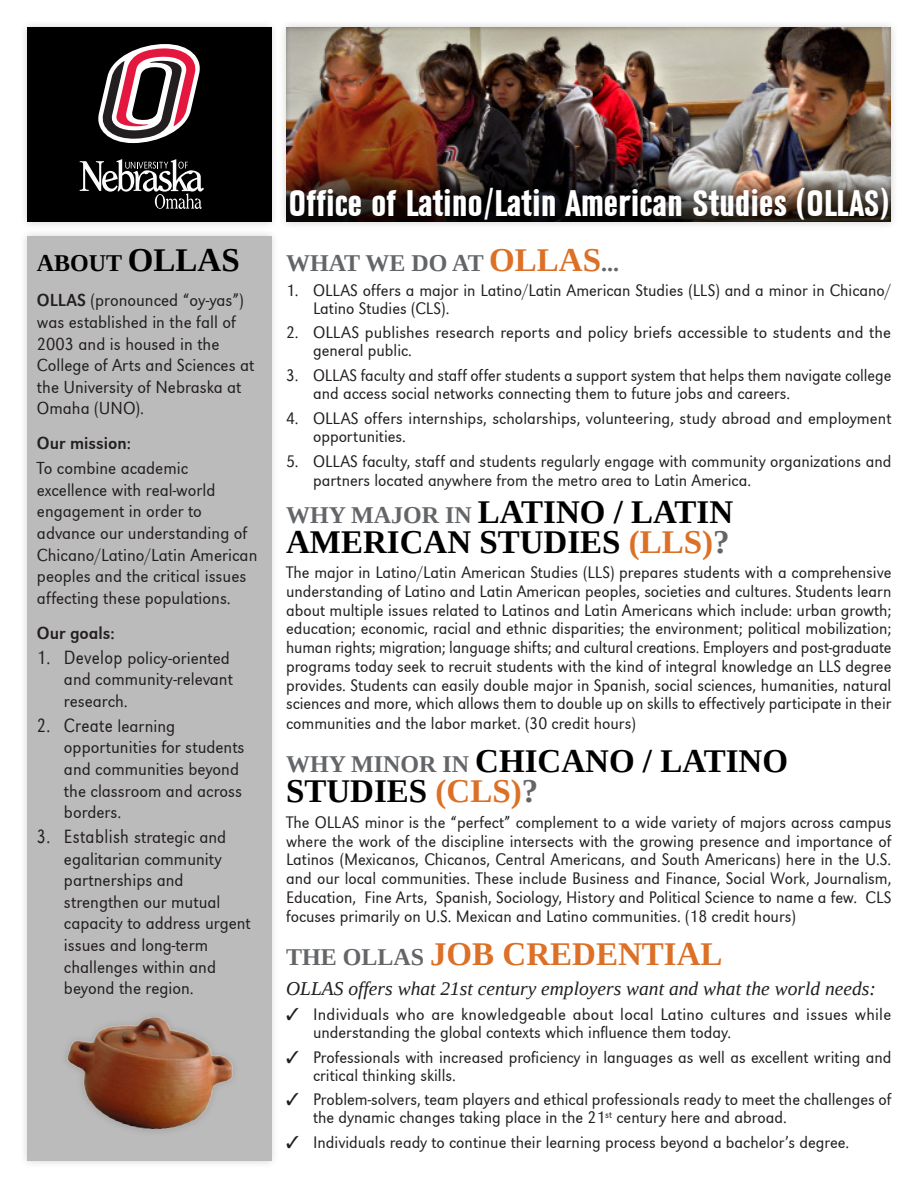
<style>
.page{position:relative;width:918px;height:1188px;background:#fff}
.page>*{position:absolute;margin:0;border:0;box-sizing:border-box;transform-origin:0 0}
.t1{font:700 38.4px "URW Grotesk Con";color:#fff;scale:1.05 1}
.t2{font:700 33px/30px "Liberation Serif";color:#000001}
.t3{font:700 33px "Liberation Serif";color:#dc7026}
.t4{font:700 24px "Liberation Serif";color:#636568}
.t5{font:700 24px "Liberation Serif";color:#000001}
.t6{font:300 19.8px "URW Grotesk Nar";letter-spacing:.02em;color:#231f20;scale:.91 1}
.t7{font:italic 19.5px "Liberation Serif";color:#231f20}
.t8{font:300 18px/21.6px "URW Grotesk Nar";color:#231f20}
.t9{font:18px "URW Grotesk Nar";color:#231f20}
.t10{font:300 17.25px/18.9px "URW Grotesk Nar";color:#231f20}
.s1{font-size:33px}
.s2{font-weight:400}
.s3{font-size:19.8px}
.s4{font-size:18px}
.s5{font-size:33px;color:#dc7026}
.s6{font-size:24px;color:#636568}
.s7{color:#dc7026}
.s8{color:#636568}
</style>
<div class="page">
<div style="left:19px;top:19px;width:261px;height:211px;background:#231f20;opacity:.19"></div>
<div style="left:27px;top:27px;width:244px;height:195px;background:#000001"></div>
<svg style="left:98px;top:44px;width:102px;height:99px"></svg>
<div style="left:19px;top:229px;width:261px;height:940px;background:#231f20;opacity:.19"></div>
<div style="left:27px;top:237px;width:244px;height:924px;background:#bcbbbc"></div>
<div style="left:278px;top:19px;width:621px;height:211px;background:#f8f8f8"></div>
<div style="left:285px;top:26px;width:606px;height:198px;background:#231f20;opacity:.4"></div>
<img style="left:66px;top:1016px;width:168px;height:115px">
<svg style="left:80px;top:159px;width:124px;height:50px"></svg>
<p class="t5" style="left:37px;top:247px;width:204px">ABOUT <span class="s1">OLLAS</span></p>
<p class="t8" style="left:37px;top:289px;width:219px"><span class="s2">OLLAS</span> (pronounced “oy-yas”) was established in the fall of<br>2003 and is housed in the<br>College of Arts and Sciences at the University of Nebraska at<br>Omaha (UNO).</p>
<p class="t9" style="left:37px;top:433px;width:96px">Our mission:</p>
<p class="t8" style="left:37px;top:457px;width:222px">To combine academic excellence with real-world engagement in order to advance our understanding of<br>Chicano/Latino/Latin American peoples and the critical issues affecting these populations.</p>
<p class="t9" style="left:37px;top:622px;width:79px">Our goals:</p>
<p class="t8" style="left:64px;top:647px;width:171px;text-indent:-27px"><span class="s3">1. Develop</span> policy-oriented and community-relevant research.</p>
<p class="t6" style="left:37px;top:714px;width:153px">2. Create <span class="s4">learning</span></p>
<p class="t8" style="left:64px;top:737px;width:182px">opportunities for students and communities beyond the classroom and across borders.</p>
<p class="t8" style="left:64px;top:826px;width:188px;text-indent:-27px"><span class="s3">3. Establish</span> strategic and egalitarian community partnerships and strengthen our mutual capacity to address urgent issues and long-term challenges within and beyond the region.</p>
<p class="t1" style="left:289px;top:183px;width:573px">Office of Latino/Latin American Studies (OLLAS)</p>
<p class="t4" style="left:286px;top:247px;width:335px">WHAT WE DO AT <span class="s5">OLLAS</span>...</p>
<p class="t10" style="left:313px;top:281px;width:580px;line-height:18px;text-indent:-27px">1. OLLAS offers a major in Latino/Latin American Studies (LLS) and a minor in Chicano/<br>Latino Studies (CLS).</p>
<p class="t10" style="left:313px;top:324px;width:580px;line-height:18px;text-indent:-27px">2. OLLAS publishes research reports and policy briefs accessible to students and the general public.</p>
<p class="t10" style="left:313px;top:366px;width:580px;line-height:18px;text-indent:-27px">3. OLLAS faculty and staff offer students a support system that helps them navigate college and access social networks connecting them to future jobs and careers.</p>
<p class="t10" style="left:313px;top:409px;width:580px;line-height:18px;text-indent:-27px">4. OLLAS offers internships, scholarships, volunteering, study abroad and employment opportunities.</p>
<p class="t10" style="left:313px;top:451px;width:580px;text-indent:-27px">5. OLLAS faculty, staff and students regularly engage with community organizations and partners located anywhere from the metro area to Latin America.</p>
<p class="t2" style="left:286px;top:496px;width:449px"><span class="s6">WHY MAJOR IN</span> LATINO / LATIN<br>AMERICAN STUDIES <span class="s7">(LLS)</span><span class="s8">?</span></p>
<p class="t10" style="left:286px;top:563px;width:607px;text-align:justify">The major in Latino/Latin American Studies (LLS) prepares students with a comprehensive understanding of Latino and Latin American peoples, societies and cultures. Students learn about multiple issues related to Latinos and Latin Americans which include: urban growth; education; economic, racial and ethnic disparities; the environment; political mobilization; human rights; migration; language shifts; and cultural creations. Employers and post-graduate programs today seek to recruit students with the kind of integral knowledge an LLS degree provides. Students can easily double major in Spanish, social sciences, humanities, natural sciences and more, which allows them to double up on skills to effectively participate in their communities and the labor market. (30 credit hours)</p>
<p class="t2" style="left:286px;top:746px;width:504px"><span class="s6">WHY MINOR IN</span> CHICANO / LATINO<br>STUDIES <span class="s7">(CLS)</span><span class="s8">?</span></p>
<p class="t10" style="left:286px;top:813px;width:607px;text-align:justify">The OLLAS minor is the “perfect” complement to a wide variety of majors across campus where the work of the discipline intersects with the growing presence and importance of Latinos (Mexicanos, Chicanos, Central Americans, and South Americans) here in the U.S. and our local communities. These include Business and Finance, Social Work, Journalism, Education, Fine Arts, Spanish, Sociology, History and Political Science to name a few. CLS focuses primarily on U.S. Mexican and Latino communities. (18 credit hours)</p>
<p class="t3" style="left:286px;top:932px;width:438px"><span class="s6">THE OLLAS</span> JOB CREDENTIAL</p>
<p class="t7" style="left:286px;top:976px;width:591px">OLLAS offers what 21st century employers want and what the world needs:</p>
<p class="t10" style="left:313px;top:1005px;width:580px;line-height:18px;text-indent:-27px">✓ Individuals who are knowledgeable about local Latino cultures and issues while understanding the global contexts which influence them today.</p>
<p class="t10" style="left:313px;top:1048px;width:580px;line-height:18px;text-indent:-27px">✓ Professionals with increased proficiency in languages as well as excellent writing and critical thinking skills.</p>
<p class="t10" style="left:313px;top:1091px;width:580px;line-height:18px;text-indent:-27px">✓ Problem-solvers, team players and ethical professionals ready to meet the challenges of the dynamic changes taking place in the 21<sup>st</sup> century here and abroad.</p>
<p class="t10" style="left:286px;top:1133px;width:565px">✓ Individuals ready to continue their learning process beyond a bachelor’s degree.</p>
</div>
